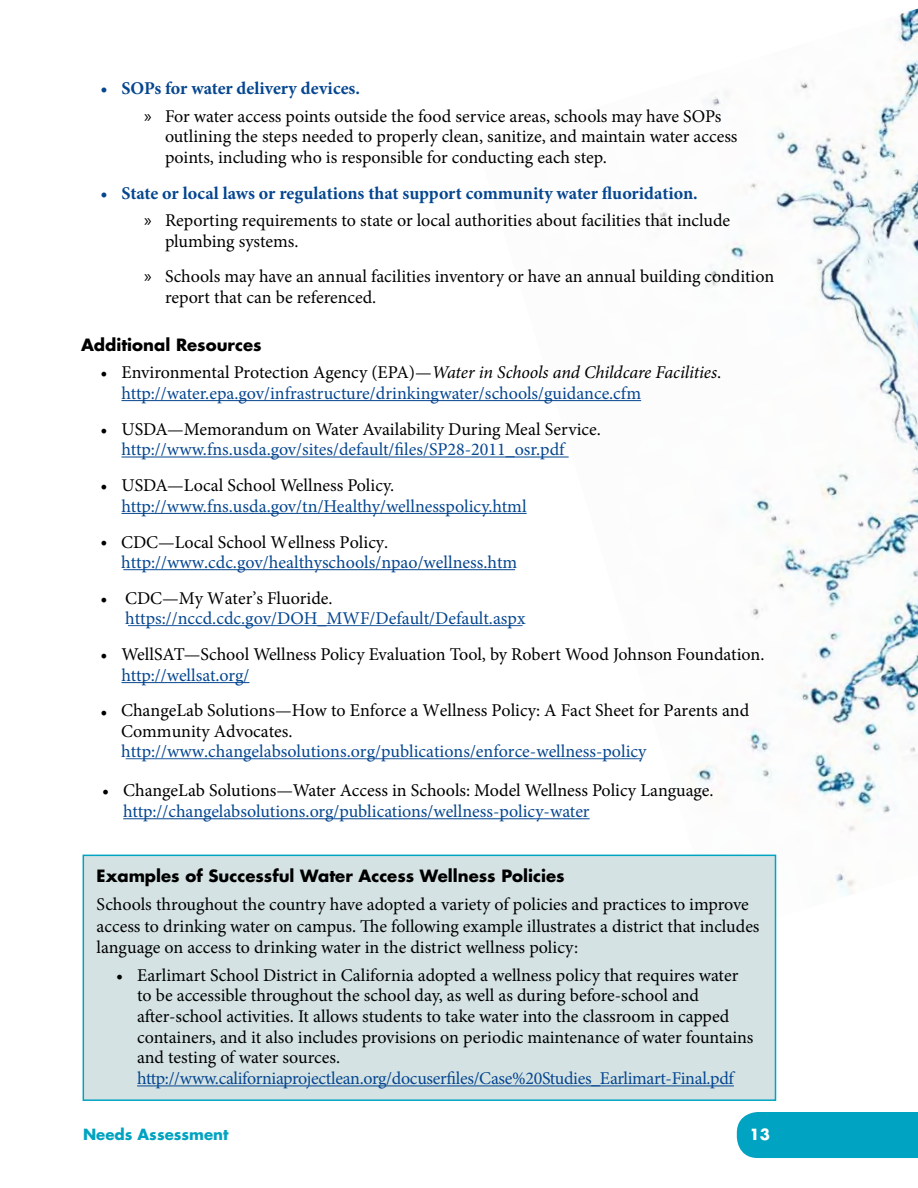
<style>
.page{position:relative;width:918px;height:1188px;background:#fff}
.page>*{position:absolute;margin:0;border:0;box-sizing:border-box;transform-origin:0 0}
.t1{font:18px/20.7px "Minion Pro";color:#000}
.t2{font:18px/20.7px "Minion Pro";color:#05468f}
.t3{font:700 18px "Minion Pro";color:#05468f}
.Heading_3{font:700 16.5px "Futura Std";color:#000}
.t4{font:700 15px "Futura Std";color:#00a3c1}
.t5{font:700 15px "Futura Std";color:#fff}
.s1{font-family:"Myriad Pro"}
.s2{color:#000}
.s3{font-style:italic;color:#000}
.s4{color:#05468f}
</style>
<div class="page">
<img style="left:476px;top:8px;width:442px;height:928px">
<div style="left:737px;top:1112px;width:181px;height:46px;background:#00a3c1"></div>
<div style="left:83px;top:855px;width:693px;height:246px;background:#d4e2e3;border:2px solid #00a3c1"></div>
<hr style="left:122px;top:400px;width:519px;height:1px;background:#05468f">
<hr style="left:122px;top:457px;width:447px;height:1px;background:#05468f">
<hr style="left:122px;top:513px;width:405px;height:1px;background:#05468f">
<hr style="left:122px;top:682px;width:127px;height:1px;background:#05468f">
<hr style="left:123px;top:818px;width:467px;height:1px;background:#05468f">
<hr style="left:123px;top:569px;width:392px;height:1px;background:#05468f">
<hr style="left:128px;top:625px;width:395px;height:1px;background:#05468f">
<hr style="left:126px;top:758px;width:516px;height:1px;background:#05468f">
<hr style="left:137px;top:1085px;width:597px;height:1px;background:#05468f">
<p class="t3" style="left:100px;top:76px;width:261px">• SOPs for water delivery devices.</p>
<p class="t1" style="left:165px;top:106px;width:574px;text-indent:-21px"><span class="s1">»</span> For water access points outside the food service areas, schools may have SOPs outlining the steps needed to properly clean, sanitize, and maintain water access points, including who is responsible for conducting each step.</p>
<p class="t3" style="left:100px;top:180px;width:599px">• State or local laws or regulations that support community water fluoridation.</p>
<p class="t1" style="left:165px;top:210px;width:567px;text-indent:-21px"><span class="s1">»</span> Reporting requirements to state or local authorities about facilities that include plumbing systems.</p>
<p class="t1" style="left:165px;top:266px;width:611px;text-indent:-21px"><span class="s1">»</span> Schools may have an annual facilities inventory or have an annual building condition report that can be referenced.</p>
<p class="Heading_3" style="left:81px;top:334px;width:182px">Additional Resources</p>
<p class="t2" style="left:122px;top:362px;width:601px;text-indent:-21px"><span class="s2">• Environmental Protection Agency (EPA)—</span><span class="s3">Water in Schools and Childcare Facilities</span><span class="s2">. </span>http://water.epa.gov/infrastructure/drinkingwater/schools/guidance.cfm</p>
<p class="t2" style="left:122px;top:418px;width:481px;text-indent:-21px"><span class="s2">• USDA—Memorandum on Water Availability During Meal Service. </span>http://www.fns.usda.gov/sites/default/files/SP28-2011_osr.pdf</p>
<p class="t2" style="left:122px;top:475px;width:407px;text-indent:-21px"><span class="s2">• USDA—Local School Wellness Policy. </span>http://www.fns.usda.gov/tn/Healthy/wellnesspolicy.html</p>
<p class="t2" style="left:121px;top:532px;width:398px;text-indent:-21px"><span class="s2">• CDC—Local School Wellness Policy. </span>http://www.cdc.gov/healthyschools/npao/wellness.htm</p>
<p class="t2" style="left:125px;top:588px;width:402px;text-indent:-25px"><span class="s2">• CDC—My Water’s Fluoride. </span>https://nccd.cdc.gov/DOH_MWF/Default/Default.aspx</p>
<p class="t1" style="left:122px;top:644px;width:645px;text-indent:-21px">• WellSAT—School Wellness Policy Evaluation Tool, by Robert Wood Johnson Foundation. <span class="s4">http://wellsat.org/</span></p>
<p class="t1" style="left:121px;top:700px;width:630px;text-indent:-21px">• ChangeLab Solutions—How to Enforce a Wellness Policy: A Fact Sheet for Parents and<br>Community Advocates. <span class="s4">http://www.changelabsolutions.org/publications/enforce-wellness-policy</span></p>
<p class="t1" style="left:123px;top:780px;width:592px;text-indent:-21px">• ChangeLab Solutions—Water Access in Schools: Model Wellness Policy Language. <span class="s4">http://changelabsolutions.org/publications/wellness-policy-water</span></p>
<p class="Heading_3" style="left:97px;top:864px;width:470px">Examples of Successful Water Access Wellness Policies</p>
<p class="t1" style="left:97px;top:894px;width:664px;line-height:21.6px">Schools throughout the country have adopted a variety of policies and practices to improve access to drinking water on campus. The following example illustrates a district that includes language on access to drinking water in the district wellness policy:</p>
<p class="t1" style="left:137px;top:965px;width:618px;text-indent:-21px">• Earlimart School District in California adopted a wellness policy that requires water to be accessible throughout the school day, as well as during before-school and after-school activities. It allows students to take water into the classroom in capped containers, and it also includes provisions on periodic maintenance of water fountains and testing of water sources. <span class="s4">http://www.californiaprojectlean.org/docuserfiles/Case%20Studies_Earlimart-Final.pdf</span></p>
<p class="t4" style="left:83px;top:1125px;width:147px">Needs Assessment</p>
<p class="t5" style="left:749px;top:1125px;width:22px">13</p>
</div>
